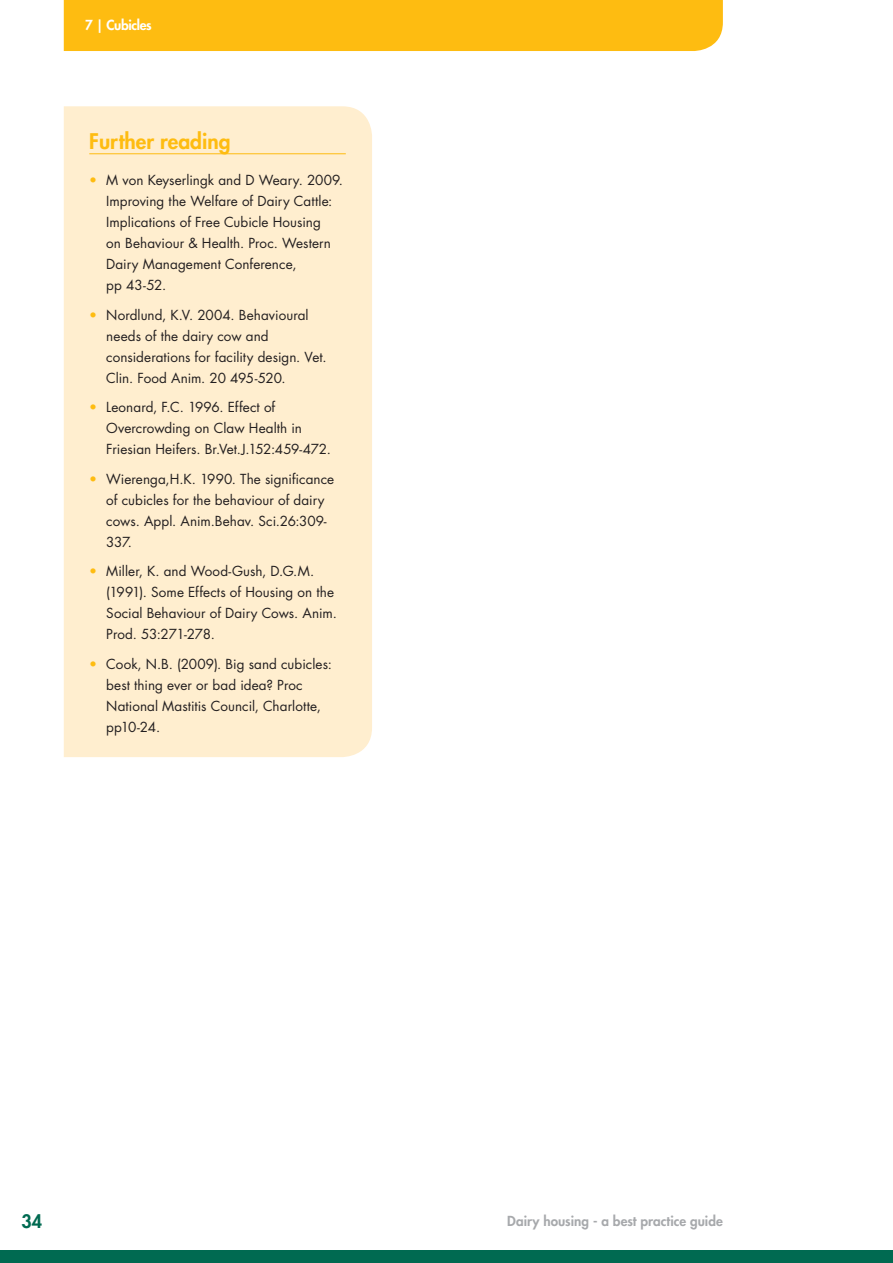
<style>
.page{position:relative;width:893px;height:1263px;background:#fff}
.page>*{position:absolute;margin:0;border:0;box-sizing:border-box;transform-origin:0 0}
.t1{font:800 21px "Futura Std";color:#febc11}
.t2{font:800 18px "Futura Std";color:#006a51}
.t3{font:13.5px/21px "Futura Std";letter-spacing:.005em;color:#231f20}
.t4{font:800 13.5px "Futura Std";letter-spacing:.005em;color:#a7a9ac}
.t5{font:800 13.5px "Futura Std";letter-spacing:-.025em;color:#fff}
.s1{color:#febc11}
</style>
<div class="page">
<div style="left:0;top:1250px;width:893px;height:13px;background:#006a51"></div>
<div style="left:64px;top:0;width:659px;height:51px;background:#febc11"></div>
<div style="left:64px;top:106px;width:308px;height:651px;background:#ffeecf"></div>
<hr style="left:89px;top:153px;width:257px;height:1px;background:#febc11">
<p class="t5" style="left:85px;top:16px;width:68px">7 | Cubicles</p>
<h1 class="t1" style="left:89px;top:128px;width:143px">Further reading</h1>
<p class="t3" style="left:106px;top:170px;width:238px;text-indent:-17px"><span class="s1">•</span> M von Keyserlingk and D Weary. 2009.<br>Improving the Welfare of Dairy Cattle:<br>Implications of Free Cubicle Housing<br>on Behaviour &amp; Health. Proc. Western<br>Dairy Management Conference,<br>pp 43-52.</p>
<p class="t3" style="left:106px;top:304px;width:222px;text-indent:-17px"><span class="s1">•</span> Nordlund, K.V. 2004. Behavioural needs of the dairy cow and considerations for facility design. Vet.<br>Clin. Food Anim. 20 495-520.</p>
<p class="t3" style="left:106px;top:397px;width:226px;text-indent:-17px"><span class="s1">•</span> Leonard, F.C. 1996. Effect of<br>Overcrowding on Claw Health in<br>Friesian Heifers. Br.Vet.J.152:459-472.</p>
<p class="t3" style="left:106px;top:468px;width:229px;text-indent:-17px"><span class="s1">•</span> Wierenga,H.K. 1990. The significance of cubicles for the behaviour of dairy cows. Appl. Anim.Behav. Sci.26:309-<br>337.</p>
<p class="t3" style="left:106px;top:561px;width:232px;text-indent:-17px"><span class="s1">•</span> Miller, K. and Wood-Gush, D.G.M. (1991). Some Effects of Housing on the<br>Social Behaviour of Dairy Cows. Anim.<br>Prod. 53:271-278.</p>
<p class="t3" style="left:106px;top:653px;width:227px;text-indent:-17px"><span class="s1">•</span> Cook, N.B. (2009). Big sand cubicles: best thing ever or bad idea? Proc<br>National Mastitis Council, Charlotte, pp10-24.</p>
<h2 class="t2" style="left:21px;top:1210px;width:22px">34</h2>
<p class="t4" style="left:507px;top:1212px;width:217px">Dairy housing - a best practice guide</p>
</div>
